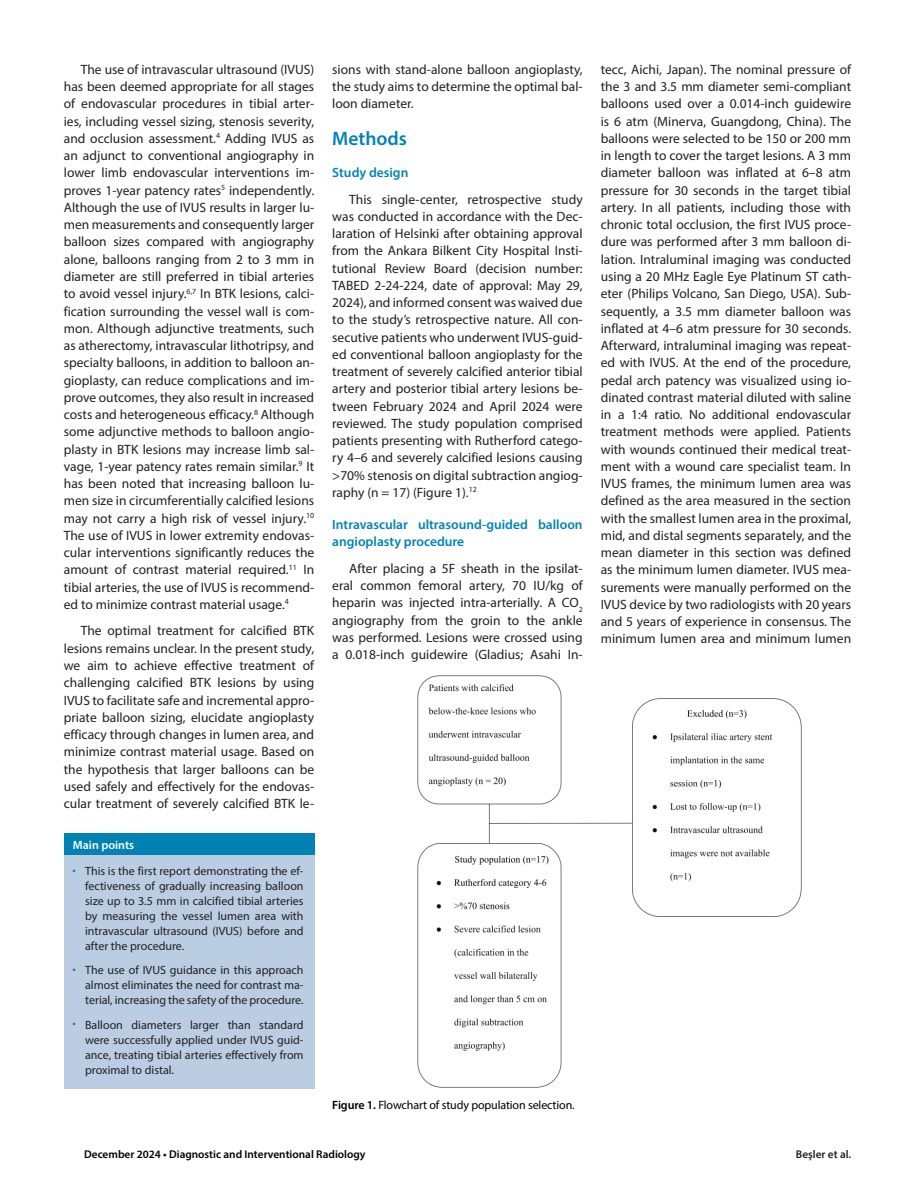
<style>
.page{position:relative;width:915px;height:1191px;background:#fff}
.page>*{position:absolute;margin:0;border:0;box-sizing:border-box;transform-origin:0 0}
.ANA_BASLIK{font:600 19.5px "Myriad Pro";color:#0082b5}
.YAZI{font:13.5px/17.2px "Myriad Pro";color:#231f20;text-align:justify}
.ARA_BASLIK{font:600 13.5px/17.2px "Myriad Pro";color:#0082b5}
.t1{font:12px/15px "Myriad Pro";color:#231f20;text-align:justify}
.RESİM-ALTI{font:12px "Myriad Pro";letter-spacing:-.01em;color:#000}
.MAİN{font:600 12px "Myriad Pro";color:#fff}
.t2{font:600 11.25px "Myriad Pro";color:#000}
.t3{font:600 11.25px "Myriad Pro";color:#231f20}
.s1{color:#0082b5}
.s2{font-weight:600}
</style>
<div class="page">
<div style="left:64px;top:833px;width:250px;height:23px;background:#0181b4"></div>
<div style="left:64px;top:855px;width:250px;height:234px;background:#bacde2"></div>
<img style="left:417px;top:675px;width:385px;height:413px">
<p class="YAZI" style="left:64px;top:61px;width:252px;text-indent:17px">The use of intravascular ultrasound (IVUS) has been deemed appropriate for all stages of endovascular procedures in tibial arter&shy;ies, including vessel sizing, stenosis severity, and occlusion assessment.<sup>4</sup> Adding IVUS as an adjunct to conventional angiography in lower limb endovascular interventions im&shy;proves 1-year patency rates<sup>5</sup> independently.<br>Although the use of IVUS results in larger lu&shy;men measurements and consequently larger balloon sizes compared with angiography alone, balloons ranging from 2 to 3 mm in diameter are still preferred in tibial arteries to avoid vessel injury.<sup>6,7</sup> In BTK lesions, calci&shy;fication surrounding the vessel wall is com&shy;mon. Although adjunctive treatments, such as atherectomy, intravascular lithotripsy, and specialty balloons, in addition to balloon an&shy;gioplasty, can reduce complications and im&shy;prove outcomes, they also result in increased costs and heterogeneous efficacy.<sup>8</sup> Although some adjunctive methods to balloon angio&shy;plasty in BTK lesions may increase limb sal&shy;vage, 1-year patency rates remain similar.<sup>9</sup> It has been noted that increasing balloon lu&shy;men size in circumferentially calcified lesions may not carry a high risk of vessel injury.<sup>10<br></sup>The use of IVUS in lower extremity endovas&shy;cular interventions significantly reduces the amount of contrast material required.<sup>11</sup> In tibial arteries, the use of IVUS is recommend&shy;ed to minimize contrast material usage.<sup>4</sup></p>
<p class="YAZI" style="left:64px;top:622px;width:252px;text-indent:17px">The optimal treatment for calcified BTK lesions remains unclear. In the present study, we aim to achieve effective treatment of challenging calcified BTK lesions by using IVUS to facilitate safe and incremental appro&shy;priate balloon sizing, elucidate angioplasty efficacy through changes in lumen area, and minimize contrast material usage. Based on the hypothesis that larger balloons can be used safely and effectively for the endovas&shy;cular treatment of severely calcified BTK le-</p>
<p class="MAİN" style="left:73px;top:837px;width:63px">Main points</p>
<p class="t1" style="left:85px;top:863px;width:220px;text-indent:-13px"><span class="s1">•</span> This is the first report demonstrating the ef&shy;fectiveness of gradually increasing balloon size up to 3.5 mm in calcified tibial arteries by measuring the vessel lumen area with intravascular ultrasound (IVUS) before and after the procedure.</p>
<p class="t1" style="left:85px;top:962px;width:220px;text-indent:-13px"><span class="s1">•</span> The use of IVUS guidance in this approach almost eliminates the need for contrast ma&shy;terial, increasing the safety of the procedure.</p>
<p class="t1" style="left:85px;top:1017px;width:220px;text-indent:-13px"><span class="s1">•</span> Balloon diameters larger than standard were successfully applied under IVUS guid&shy;ance, treating tibial arteries effectively from proximal to distal.</p>
<p class="YAZI" style="left:332px;top:61px;width:252px">sions with stand-alone balloon angioplasty, the study aims to determine the optimal bal&shy;loon diameter.</p>
<p class="ANA_BASLIK" style="left:332px;top:126px;width:76px">Methods</p>
<p class="ARA_BASLIK" style="left:332px;top:163px;width:78px">Study design</p>
<p class="YAZI" style="left:332px;top:190px;width:252px;text-indent:17px">This single-center, retrospective study was conducted in accordance with the Dec&shy;laration of Helsinki after obtaining approval from the Ankara Bilkent City Hospital Insti&shy;tutional Review Board (decision number:<br>TABED 2-24-224, date of approval: May 29, 2024), and informed consent was waived due to the study’s retrospective nature. All con&shy;secutive patients who underwent IVUS-guid&shy;ed conventional balloon angioplasty for the treatment of severely calcified anterior tibial artery and posterior tibial artery lesions be&shy;tween February 2024 and April 2024 were reviewed. The study population comprised patients presenting with Rutherford catego&shy;ry 4–6 and severely calcified lesions causing &gt;70% stenosis on digital subtraction angiog&shy;raphy (n = 17) (Figure 1).<sup>12</sup></p>
<p class="ARA_BASLIK" style="left:332px;top:515px;width:252px">Intravascular ultrasound-guided balloon angioplasty procedure</p>
<p class="YAZI" style="left:332px;top:559px;width:252px;text-indent:17px">After placing a 5F sheath in the ipsilat&shy;eral common femoral artery, 70 IU/kg of heparin was injected intra-arterially. A CO<sub>2 </sub>angiography from the groin to the ankle was performed. Lesions were crossed using a 0.018-inch guidewire (Gladius; Asahi In-</p>
<p class="RESİM-ALTI" style="left:332px;top:1097px;width:244px"><span class="s2">Figure 1.</span> Flowchart of study population selection.</p>
<p class="YAZI" style="left:600px;top:61px;width:252px">tecc, Aichi, Japan). The nominal pressure of the 3 and 3.5 mm diameter semi-compliant balloons used over a 0.014-inch guidewire is 6 atm (Minerva, Guangdong, China). The balloons were selected to be 150 or 200 mm in length to cover the target lesions. A 3 mm diameter balloon was inflated at 6–8 atm pressure for 30 seconds in the target tibial artery. In all patients, including those with chronic total occlusion, the first IVUS proce&shy;dure was performed after 3 mm balloon di&shy;lation. Intraluminal imaging was conducted using a 20 MHz Eagle Eye Platinum ST cath&shy;eter (Philips Volcano, San Diego, USA). Sub&shy;sequently, a 3.5 mm diameter balloon was inflated at 4–6 atm pressure for 30 seconds.<br>Afterward, intraluminal imaging was repeat&shy;ed with IVUS. At the end of the procedure, pedal arch patency was visualized using io&shy;dinated contrast material diluted with saline in a 1:4 ratio. No additional endovascular treatment methods were applied. Patients with wounds continued their medical treat&shy;ment with a wound care specialist team. In IVUS frames, the minimum lumen area was defined as the area measured in the section with the smallest lumen area in the proximal, mid, and distal segments separately, and the mean diameter in this section was defined as the minimum lumen diameter. IVUS mea&shy;surements were manually performed on the IVUS device by two radiologists with 20 years and 5 years of experience in consensus. The minimum lumen area and minimum lumen</p>
<p class="t2" style="left:84px;top:1146px;width:283px">December 2024 • Diagnostic and Interventional Radiology</p>
<p class="t3" style="left:795px;top:1146px;width:57px">Beşler et al.</p>
</div>
